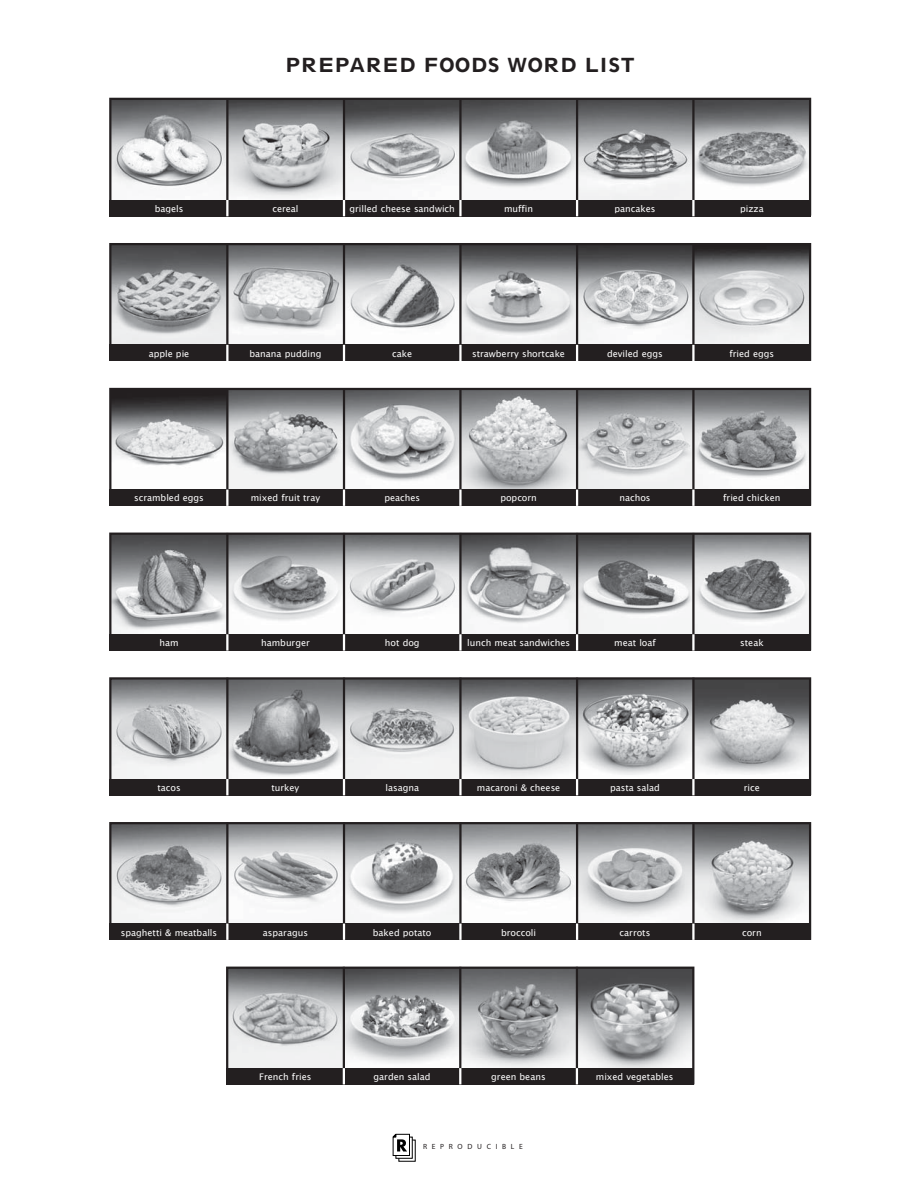
<style>
.page{position:relative;width:918px;height:1188px;background:#fff}
.page>*{position:absolute;margin:0;border:0;box-sizing:border-box;transform-origin:0 0}
.t1{font:20.25px "Spartan Heavy Classified";color:#231f20}
.t2{font:9.15px "Lucida Grande";color:#fff}
.t3{font:7.5px "Myriad";letter-spacing:.625em;color:#231f20}
</style>
<div class="page">
<svg style="left:399px;top:1140px;width:16px;height:21px"></svg>
<svg style="left:396px;top:1137px;width:16px;height:21px"></svg>
<svg style="left:392px;top:1134px;width:18px;height:22px"></svg>
<img style="left:695px;top:246px;width:113px;height:99px">
<img style="left:695px;top:391px;width:113px;height:99px">
<img style="left:112px;top:680px;width:114px;height:99px">
<svg style="left:578px;top:391px;width:114px;height:99px;background:#b8babc"></svg>
<img style="left:578px;top:101px;width:114px;height:99px">
<img style="left:695px;top:101px;width:113px;height:85px">
<img style="left:462px;top:101px;width:114px;height:99px">
<img style="left:112px;top:101px;width:114px;height:88px">
<svg style="left:228px;top:101px;width:115px;height:99px;background:#b2b4b5"></svg>
<img style="left:345px;top:101px;width:114px;height:99px">
<hr style="left:226px;top:99px;width:2px;height:115px;background:#231f20">
<hr style="left:343px;top:99px;width:2px;height:115px;background:#231f20">
<hr style="left:459px;top:99px;width:3px;height:115px;background:#231f20">
<hr style="left:576px;top:99px;width:2px;height:115px;background:#231f20">
<hr style="left:692px;top:99px;width:3px;height:115px;background:#231f20">
<div style="left:109px;top:200px;width:702px;height:16px;background:#231f20"></div>
<img style="left:578px;top:825px;width:114px;height:99px">
<svg style="left:695px;top:825px;width:113px;height:99px;background:#b1b2b4"></svg>
<img style="left:462px;top:825px;width:114px;height:99px">
<img style="left:112px;top:825px;width:114px;height:99px">
<img style="left:228px;top:825px;width:115px;height:99px">
<svg style="left:345px;top:825px;width:114px;height:99px"></svg>
<hr style="left:226px;top:822px;width:2px;height:116px;background:#231f20">
<hr style="left:343px;top:822px;width:2px;height:116px;background:#231f20">
<hr style="left:459px;top:822px;width:3px;height:116px;background:#231f20">
<hr style="left:576px;top:822px;width:2px;height:116px;background:#231f20">
<hr style="left:692px;top:822px;width:3px;height:116px;background:#231f20">
<div style="left:109px;top:924px;width:702px;height:16px;background:#231f20"></div>
<img style="left:578px;top:970px;width:113px;height:98px">
<svg style="left:461px;top:970px;width:115px;height:98px;background:#a2a4a6"></svg>
<img style="left:229px;top:970px;width:114px;height:98px">
<svg style="left:345px;top:970px;width:114px;height:93px;background:#a6a7a9"></svg>
<hr style="left:343px;top:967px;width:2px;height:115px;background:#231f20">
<hr style="left:459px;top:967px;width:2px;height:115px;background:#231f20">
<hr style="left:576px;top:967px;width:2px;height:115px;background:#231f20">
<div style="left:227px;top:1068px;width:467px;height:16px;background:#231f20"></div>
<img style="left:578px;top:536px;width:114px;height:98px">
<img style="left:695px;top:536px;width:113px;height:98px">
<img style="left:462px;top:536px;width:114px;height:98px">
<img style="left:112px;top:536px;width:114px;height:98px">
<img style="left:228px;top:536px;width:115px;height:98px">
<svg style="left:345px;top:536px;width:114px;height:98px"></svg>
<hr style="left:226px;top:533px;width:2px;height:116px;background:#231f20">
<hr style="left:343px;top:533px;width:2px;height:116px;background:#231f20">
<hr style="left:459px;top:533px;width:3px;height:116px;background:#231f20">
<hr style="left:576px;top:533px;width:2px;height:116px;background:#231f20">
<hr style="left:692px;top:533px;width:3px;height:116px;background:#231f20">
<div style="left:109px;top:634px;width:702px;height:17px;background:#231f20"></div>
<img style="left:578px;top:680px;width:114px;height:99px">
<img style="left:695px;top:680px;width:113px;height:94px">
<img style="left:462px;top:680px;width:114px;height:99px">
<img style="left:228px;top:680px;width:115px;height:99px">
<img style="left:345px;top:680px;width:114px;height:99px">
<hr style="left:226px;top:678px;width:2px;height:115px;background:#231f20">
<hr style="left:343px;top:678px;width:2px;height:115px;background:#231f20">
<hr style="left:459px;top:678px;width:3px;height:115px;background:#231f20">
<hr style="left:576px;top:678px;width:2px;height:115px;background:#231f20">
<hr style="left:692px;top:678px;width:3px;height:115px;background:#231f20">
<div style="left:109px;top:779px;width:702px;height:16px;background:#231f20"></div>
<img style="left:578px;top:246px;width:114px;height:99px">
<svg style="left:462px;top:246px;width:114px;height:99px"></svg>
<img style="left:112px;top:246px;width:114px;height:99px">
<svg style="left:228px;top:246px;width:115px;height:99px"></svg>
<img style="left:345px;top:246px;width:114px;height:99px">
<hr style="left:226px;top:243px;width:2px;height:116px;background:#231f20">
<hr style="left:343px;top:243px;width:2px;height:116px;background:#231f20">
<hr style="left:459px;top:243px;width:3px;height:116px;background:#231f20">
<hr style="left:576px;top:243px;width:2px;height:116px;background:#231f20">
<hr style="left:692px;top:243px;width:3px;height:116px;background:#231f20">
<div style="left:109px;top:345px;width:702px;height:16px;background:#231f20"></div>
<img style="left:462px;top:391px;width:114px;height:99px">
<img style="left:112px;top:391px;width:114px;height:99px">
<img style="left:228px;top:391px;width:115px;height:99px">
<img style="left:345px;top:391px;width:114px;height:99px">
<hr style="left:226px;top:388px;width:2px;height:116px;background:#231f20">
<hr style="left:343px;top:388px;width:2px;height:116px;background:#231f20">
<hr style="left:459px;top:388px;width:3px;height:116px;background:#231f20">
<hr style="left:576px;top:388px;width:2px;height:116px;background:#231f20">
<hr style="left:692px;top:388px;width:3px;height:116px;background:#231f20">
<div style="left:109px;top:490px;width:702px;height:16px;background:#231f20"></div>
<div style="left:109px;top:98px;width:702px;height:118px;border:2px solid #231f20"></div>
<div style="left:109px;top:243px;width:702px;height:118px;border:2px solid #231f20"></div>
<div style="left:109px;top:388px;width:702px;height:118px;border:2px solid #231f20"></div>
<div style="left:109px;top:533px;width:702px;height:117px;border:2px solid #231f20"></div>
<div style="left:109px;top:677px;width:702px;height:118px;border:2px solid #231f20"></div>
<div style="left:109px;top:822px;width:702px;height:118px;border:2px solid #231f20"></div>
<div style="left:226px;top:967px;width:468px;height:117px;border:2px solid #231f20"></div>
<svg style="left:343px;top:1068px;width:2px;height:16px"></svg>
<svg style="left:459px;top:1068px;width:2px;height:16px"></svg>
<svg style="left:576px;top:1068px;width:2px;height:16px"></svg>
<svg style="left:226px;top:924px;width:2px;height:16px"></svg>
<svg style="left:343px;top:924px;width:2px;height:16px"></svg>
<hr style="left:459px;top:924px;width:3px;height:16px;background:#fff">
<svg style="left:576px;top:924px;width:2px;height:16px"></svg>
<hr style="left:692px;top:924px;width:3px;height:16px;background:#fff">
<hr style="left:692px;top:779px;width:3px;height:16px;background:#fff">
<svg style="left:576px;top:779px;width:2px;height:16px"></svg>
<hr style="left:459px;top:779px;width:3px;height:16px;background:#fff">
<svg style="left:343px;top:779px;width:2px;height:16px"></svg>
<svg style="left:226px;top:779px;width:2px;height:16px"></svg>
<svg style="left:226px;top:634px;width:2px;height:17px"></svg>
<svg style="left:343px;top:634px;width:2px;height:17px"></svg>
<hr style="left:459px;top:634px;width:3px;height:17px;background:#fff">
<svg style="left:576px;top:634px;width:2px;height:17px"></svg>
<hr style="left:692px;top:634px;width:3px;height:17px;background:#fff">
<hr style="left:692px;top:490px;width:3px;height:16px;background:#fff">
<svg style="left:576px;top:490px;width:2px;height:16px"></svg>
<hr style="left:459px;top:490px;width:3px;height:16px;background:#fff">
<svg style="left:226px;top:490px;width:2px;height:16px"></svg>
<svg style="left:343px;top:490px;width:2px;height:16px"></svg>
<svg style="left:226px;top:345px;width:2px;height:16px"></svg>
<svg style="left:343px;top:345px;width:2px;height:16px"></svg>
<hr style="left:459px;top:345px;width:3px;height:16px;background:#fff">
<svg style="left:576px;top:345px;width:2px;height:16px"></svg>
<hr style="left:692px;top:345px;width:3px;height:16px;background:#fff">
<hr style="left:692px;top:200px;width:3px;height:16px;background:#fff">
<svg style="left:576px;top:200px;width:2px;height:16px"></svg>
<hr style="left:459px;top:200px;width:3px;height:16px;background:#fff">
<svg style="left:343px;top:200px;width:2px;height:16px"></svg>
<svg style="left:226px;top:200px;width:2px;height:16px"></svg>
<h1 class="t1" style="left:285px;top:53px;width:351px">PREPARED FOODS WORD LIST</h1>
<p class="t2" style="left:155px;top:203px;width:30px">bagels</p>
<p class="t2" style="left:272px;top:203px;width:28px">cereal</p>
<p class="t2" style="left:350px;top:203px;width:107px">grilled cheese sandwich</p>
<p class="t2" style="left:504px;top:203px;width:31px">muffin</p>
<p class="t2" style="left:615px;top:203px;width:43px">pancakes</p>
<p class="t2" style="left:740px;top:203px;width:25px">pizza</p>
<p class="t2" style="left:149px;top:348px;width:42px">apple pie</p>
<p class="t2" style="left:249px;top:348px;width:73px">banana pudding</p>
<p class="t2" style="left:392px;top:348px;width:22px">cake</p>
<p class="t2" style="left:472px;top:348px;width:94px">strawberry shortcake</p>
<p class="t2" style="left:607px;top:348px;width:57px">deviled eggs</p>
<p class="t2" style="left:730px;top:348px;width:46px">fried eggs</p>
<p class="t2" style="left:134px;top:493px;width:71px">scrambled eggs</p>
<p class="t2" style="left:251px;top:493px;width:71px">mixed fruit tray</p>
<p class="t2" style="left:384px;top:493px;width:37px">peaches</p>
<p class="t2" style="left:500px;top:493px;width:38px">popcorn</p>
<p class="t2" style="left:619px;top:493px;width:33px">nachos</p>
<p class="t2" style="left:723px;top:493px;width:59px">fried chicken</p>
<p class="t2" style="left:159px;top:637px;width:21px">ham</p>
<p class="t2" style="left:261px;top:637px;width:50px">hamburger</p>
<p class="t2" style="left:385px;top:637px;width:36px">hot dog</p>
<p class="t2" style="left:467px;top:637px;width:105px">lunch meat sandwiches</p>
<p class="t2" style="left:614px;top:637px;width:43px">meat loaf</p>
<p class="t2" style="left:740px;top:637px;width:25px">steak</p>
<p class="t2" style="left:157px;top:782px;width:25px">tacos</p>
<p class="t2" style="left:272px;top:782px;width:29px">turkey</p>
<p class="t2" style="left:385px;top:782px;width:35px">lasagna</p>
<p class="t2" style="left:477px;top:782px;width:85px">macaroni &amp; cheese</p>
<p class="t2" style="left:610px;top:782px;width:51px">pasta salad</p>
<p class="t2" style="left:744px;top:782px;width:18px">rice</p>
<p class="t2" style="left:121px;top:927px;width:98px">spaghetti &amp; meatballs</p>
<p class="t2" style="left:263px;top:927px;width:47px">asparagus</p>
<p class="t2" style="left:373px;top:927px;width:60px">baked potato</p>
<p class="t2" style="left:501px;top:927px;width:37px">broccoli</p>
<p class="t2" style="left:620px;top:927px;width:32px">carrots</p>
<p class="t2" style="left:742px;top:927px;width:21px">corn</p>
<p class="t2" style="left:259px;top:1071px;width:54px">French fries</p>
<p class="t2" style="left:374px;top:1071px;width:58px">garden salad</p>
<p class="t2" style="left:491px;top:1071px;width:56px">green beans</p>
<p class="t2" style="left:596px;top:1071px;width:79px">mixed vegetables</p>
<p class="t3" style="left:423px;top:1144px;width:101px">REPRODUCIBLE</p>
</div>
